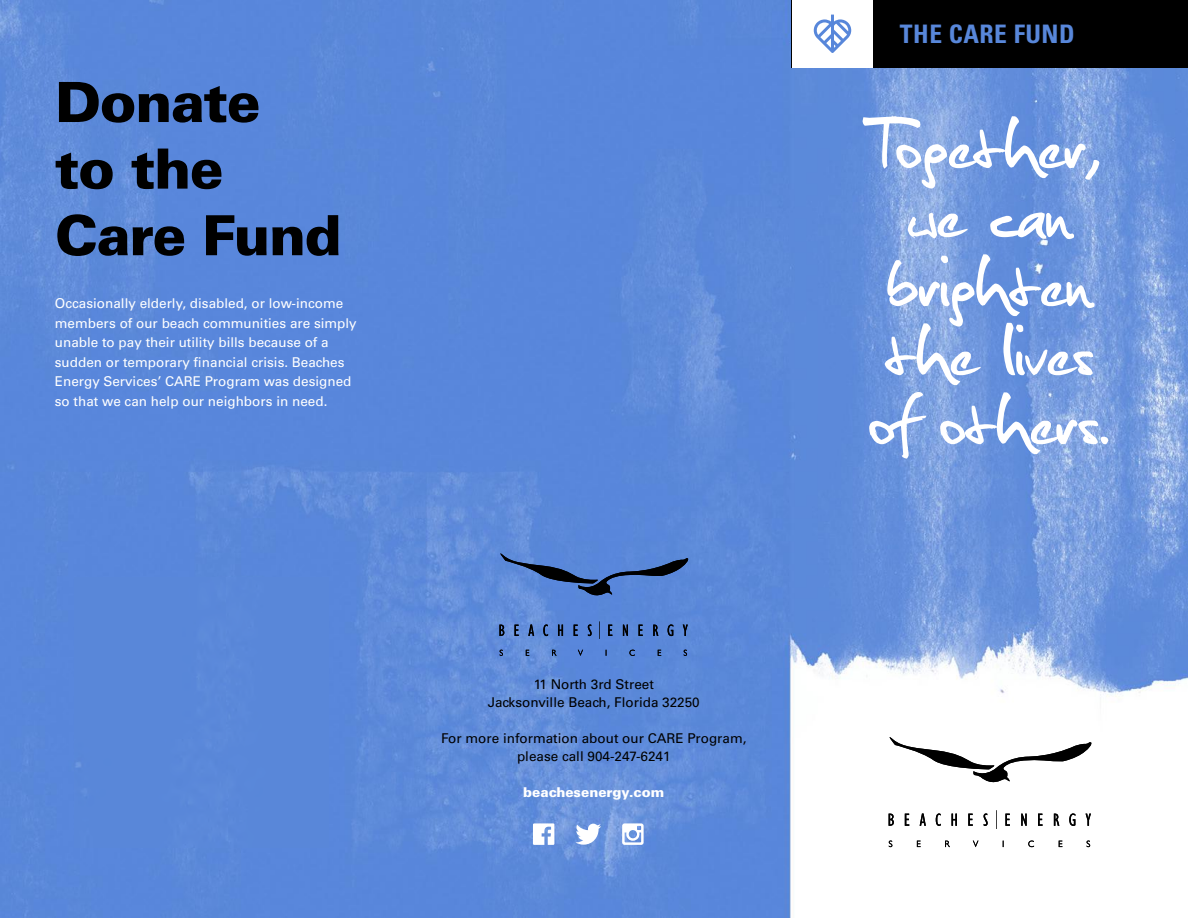
<style>
.page{position:relative;width:1188px;height:918px;background:#fff}
.page>*{position:absolute;margin:0;border:0;box-sizing:border-box;transform-origin:0 0}
.t1{font:97.5px/69px "Christopherhand";color:#fff;text-align:center}
.t2{font:900 55.5px/66.6px "Univers LT Std";letter-spacing:-.025em;color:#000}
.t3{font:700 condensed 25.5px "Univers LT Std";letter-spacing:.02em;color:#5887da}
.t4{font:13.5px/19.5px "Univers LT Std";color:#fff}
.t5{font:13.5px/18px "Univers LT Std";color:#000;text-align:center}
.t6{font:900 13.5px "Univers LT Std";color:#fff}
</style>
<div class="page">
<img style="left:0;top:0;width:1188px;height:918px">
<div style="left:74px;top:578px;width:255px;height:269px;background:#5987d9"></div>
<div style="left:74px;top:739px;width:153px;height:108px;background:#5987d9"></div>
<svg style="left:499px;top:553px;width:189px;height:103px;background:#527ac2"></svg>
<svg style="left:533px;top:823px;width:21px;height:22px"></svg>
<svg style="left:622px;top:823px;width:22px;height:22px"></svg>
<svg style="left:575px;top:824px;width:26px;height:21px"></svg>
<svg style="left:889px;top:737px;width:202px;height:110px"></svg>
<div style="left:792px;top:0;width:396px;height:68px;background:#000"></div>
<div style="left:792px;top:0;width:81px;height:68px;background:#fff"></div>
<svg style="left:814px;top:15px;width:37px;height:38px"></svg>
<img style="left:819px;top:202px;width:326px;height:297px">
<img style="left:819px;top:499px;width:326px;height:49px">
<h2 class="t2" style="left:55px;top:68px;width:288px">Donate<br>to the<br>Care Fund</h2>
<p class="t4" style="left:55px;top:294px;width:303px">Occasionally elderly, disabled, or low-income members of our beach communities are simply unable to pay their utility bills because of a sudden or temporary financial crisis. Beaches Energy Services’ CARE Program was designed so that we can help our neighbors in need.</p>
<p class="t5" style="left:488px;top:675px;width:213px">11 North 3rd Street<br>Jacksonville Beach, Florida 32250</p>
<p class="t5" style="left:441px;top:729px;width:307px">For more information about our CARE Program, please call 904-247-6241</p>
<p class="t6" style="left:523px;top:783px;width:143px">beachesenergy.com</p>
<h3 class="t3" style="left:900px;top:18px;width:176px">THE CARE FUND</h3>
<h1 class="t1" style="left:869px;top:112px;width:244px">Together, we can brighten the lives of others.</h1>
</div>
